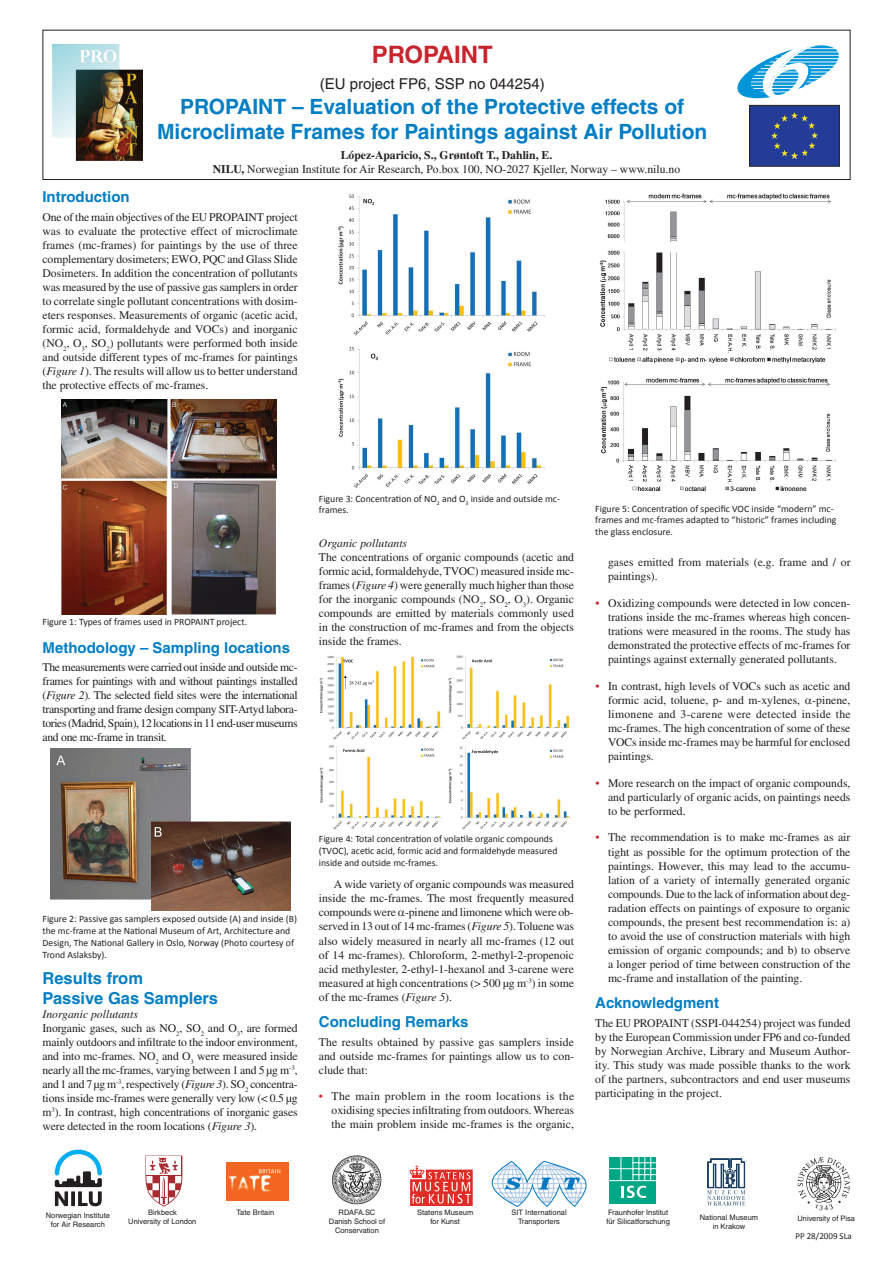
<style>
.page{position:relative;width:893px;height:1263px;background:#fff}
.page>*{position:absolute;margin:0;border:0;box-sizing:border-box;transform-origin:0 0}
.t1{font:700 24px "Helvetica";color:#c8242b}
.t2{font:700 21px/25.2px "Helvetica";color:#007ec5;text-align:center}
.t3{font:700 16.5px/19.8px "Helvetica";color:#007ec5}
.t4{font:700 15px "Helvetica";color:#007ec5}
.t5{font:15px "Helvetica";color:#231f20}
.t6{font:11.7px/14.1px "Times";color:#231f20;text-align:justify}
.t7{font:italic 11.7px "Times";color:#231f20}
.t8{font:9.75px/11.7px "Calibri";color:#231f20}
.t9{font:9px "Calibri";color:#231f20}
.t10{font:7.5px/9px "Helvetica";color:#231f20;text-align:center}
.s1{font-weight:700}
.s2{font-style:italic}
.s3{color:#c8242b}
</style>
<div class="page">
<div style="left:43px;top:30px;width:807px;height:150px;border:1px solid #231f20"></div>
<svg style="left:55px;top:1149px;width:47px;height:57px"></svg>
<svg style="left:798px;top:1157px;width:52px;height:53px"></svg>
<svg style="left:145px;top:1155px;width:37px;height:51px"></svg>
<svg style="left:707px;top:1159px;width:38px;height:46px"></svg>
<svg style="left:492px;top:1161px;width:94px;height:46px"></svg>
<img style="left:332px;top:1155px;width:50px;height:50px">
<div style="left:610px;top:1157px;width:46px;height:47px;background:#00a786"></div>
<hr style="left:608px;top:1180px;width:49px;height:1px;background:#fff">
<hr style="left:608px;top:1168px;width:49px;height:1px;background:#fff">
<svg style="left:620px;top:1157px;width:36px;height:41px"></svg>
<img style="left:226px;top:1162px;width:63px;height:38px">
<svg style="left:409px;top:1165px;width:64px;height:41px"></svg>
<img style="left:53px;top:45px;width:89px;height:115px">
<svg style="left:737px;top:45px;width:102px;height:53px"></svg>
<div style="left:749px;top:105px;width:90px;height:61px;background:#243c97;border:1px solid #231f20"></div>
<svg style="left:771px;top:112px;width:47px;height:47px"></svg>
<img style="left:62px;top:400px;width:214px;height:214px">
<img style="left:50px;top:748px;width:241px;height:162px">
<img style="left:338px;top:194px;width:207px;height:294px">
<img style="left:319px;top:655px;width:252px;height:175px">
<img style="left:599px;top:193px;width:237px;height:298px">
<h1 class="t1" style="left:372px;top:40px;width:123px">PROPAINT</h1>
<p class="t5" style="left:320px;top:75px;width:227px">(EU project FP6, SSP no 044254)</p>
<h2 class="t2" style="left:157px;top:93px;width:552px">PROPAINT – Evaluation of the Protective effects of<br>Microclimate Frames for Paintings against Air Pollution</h2>
<p class="t6" style="left:213px;top:147px;width:469px;text-align:center"><span class="s1">López-Aparicio, S., Grøntoft T., Dahlin, E.<br>NILU,</span> Norwegian Institute for Air Research, Po.box 100, NO-2027 Kjeller, Norway – www.nilu.no</p>
<p class="t4" style="left:42px;top:188px;width:89px">Introduction</p>
<p class="t6" style="left:42px;top:210px;width:257px">One of the main objectives of the EU PROPAINT project was to evaluate the protective effect of microclimate frames (mc-frames) for paintings by the use of three complementary dosimeters; EWO, PQC and Glass Slide Dosimeters. In addition the concentration of pollutants was measured by the use of passive gas samplers in order to correlate single pollutant concentrations with dosim&shy;eters responses. Measurements of organic (acetic acid, formic acid, formaldehyde and VOCs) and inorganic (NO<sub>2</sub>, O<sub>3</sub>, SO<sub>2</sub>) pollutants were performed both inside and outside different types of mc-frames for paintings (<span class="s2">Figure 1</span>). The results will allow us to better understand the protective effects of mc-frames.</p>
<p class="t8" style="left:43px;top:615px;width:206px">Figure 1: Types of frames used in PROPAINT project.</p>
<p class="t4" style="left:43px;top:638px;width:249px">Methodology – Sampling locations</p>
<p class="t6" style="left:43px;top:660px;width:257px">The measurements were carried out inside and outside mc&shy;frames for paintings with and without paintings installed (<span class="s2">Figure 2</span>). The selected field sites were the international transporting and frame design company SIT-Artyd labora&shy;tories (Madrid, Spain), 12 locations in 11 end-user museums and one mc-frame in transit.</p>
<p class="t8" style="left:43px;top:913px;width:256px">Figure 2: Passive gas samplers exposed outside (A) and inside (B) the mc-frame at the National Museum of Art, Architecture and Design, The National Gallery in Oslo, Norway (Photo courtesy of Trond Aslaksby).</p>
<h3 class="t3" style="left:42px;top:968px;width:177px">Results from<br>Passive Gas Samplers</h3>
<p class="t6" style="left:42px;top:1006px;width:257px;text-align:left"><span class="s2">Inorganic pollutants<br></span>Inorganic gases, such as NO<sub>2</sub>, SO<sub>2</sub> and O<sub>3</sub>, are formed mainly outdoors and infiltrate to the indoor environment, and into mc-frames. NO<sub>2</sub> and O<sub>3</sub> were measured inside nearly all the mc-frames, varying between 1 and 5 µg m<sup>-3</sup>, and 1 and 7 µg m<sup>-3</sup>, respectively (<span class="s2">Figure 3</span>). SO<sub>2</sub> concentra&shy;tions inside mc-frames were generally very low (&lt; 0.5 µg m<sup>3</sup>). In contrast, high concentrations of inorganic gases were detected in the room locations (<span class="s2">Figure 3</span>).</p>
<p class="t8" style="left:319px;top:492px;width:243px">Figure 3: Concentration of NO<sub>2</sub> and O<sub>3</sub> inside and outside mc&shy;frames.</p>
<p class="t7" style="left:319px;top:536px;width:90px">Organic pollutants</p>
<p class="t6" style="left:319px;top:550px;width:257px">The concentrations of organic compounds (acetic and formic acid, formaldehyde, TVOC) measured inside mc&shy;frames (<span class="s2">Figure 4</span>) were generally much higher than those for the inorganic compounds (NO<sub>2</sub>, SO<sub>2</sub>, O<sub>3</sub>). Organic compounds are emitted by materials commonly used in the construction of mc-frames and from the objects inside the frames.</p>
<p class="t8" style="left:319px;top:833px;width:240px">Figure 4: Total concentration of volatile organic compounds (TVOC), acetic acid, formic acid and formaldehyde measured inside and outside mc-frames.</p>
<p class="t6" style="left:319px;top:877px;width:257px;text-indent:15px">A wide variety of organic compounds was measured inside the mc-frames. The most frequently measured compounds were -pinene and limonene which were ob&shy;served in 13 out of 14 mc-frames (<span class="s2">Figure 5</span>). Toluene was also widely measured in nearly all mc-frames (12 out of 14 mc-frames). Chloroform, 2-methyl-2-propenoic acid methylester, 2-ethyl-1-hexanol and 3-carene were measured at high concentrations (&gt; 500 µg m<sup>-3</sup>) in some of the mc-frames (<span class="s2">Figure 5</span>).</p>
<p class="t4" style="left:319px;top:1013px;width:151px">Concluding Remarks</p>
<p class="t6" style="left:319px;top:1034px;width:257px">The results obtained by passive gas samplers inside and outside mc-frames for paintings allow us to con&shy;clude that:</p>
<p class="t6" style="left:332px;top:1089px;width:244px;text-indent:-13px"><span class="s3">•</span> The main problem in the room locations is the oxidising species infiltrating from outdoors. Whereas the main problem inside mc-frames is the organic,</p>
<p class="t8" style="left:595px;top:502px;width:243px">Figure 5: Concentration of specific VOC inside “modern” mc&shy;frames and mc-frames adapted to “historic” frames including the glass enclosure.</p>
<p class="t6" style="left:608px;top:555px;width:244px">gases emitted from materials (e.g. frame and / or paintings).</p>
<p class="t6" style="left:608px;top:596px;width:244px;text-indent:-13px"><span class="s3">•</span> Oxidizing compounds were detected in low concen&shy;trations inside the mc-frames whereas high concen&shy;trations were measured in the rooms. The study has demonstrated the protective effects of mc-frames for paintings against externally generated pollutants.</p>
<p class="t6" style="left:608px;top:678px;width:244px;text-indent:-13px"><span class="s3">•</span> In contrast, high levels of VOCs such as acetic and formic acid, toluene, p- and m-xylenes, -pinene, limonene and 3-carene were detected inside the mc-frames. The high concentration of some of these VOCs inside mc-frames may be harmful for enclosed paintings.</p>
<p class="t6" style="left:608px;top:775px;width:244px;text-indent:-13px"><span class="s3">•</span> More research on the impact of organic compounds, and particularly of organic acids, on paintings needs to be performed.</p>
<p class="t6" style="left:608px;top:830px;width:244px;text-indent:-13px"><span class="s3">•</span> The recommendation is to make mc-frames as air tight as possible for the optimum protection of the paintings. However, this may lead to the accumu&shy;lation of a variety of internally generated organic compounds. Due to the lack of information about deg&shy;radation effects on paintings of exposure to organic compounds, the present best recommendation is: a) to avoid the use of construction materials with high emission of organic compounds; and b) to observe a longer period of time between construction of the mc-frame and installation of the painting.</p>
<p class="t4" style="left:595px;top:994px;width:125px">Acknowledgment</p>
<p class="t6" style="left:595px;top:1016px;width:257px">The EU PROPAINT (SSPI-044254) project was funded by the European Commission under FP6 and co-funded by Norwegian Archive, Library and Museum Author&shy;ity. This study was made possible thanks to the work of the partners, subcontractors and end user museums participating in the project.</p>
<p class="t10" style="left:128px;top:1207px;width:70px">Birkbeck<br>University of London</p>
<p class="t10" style="left:700px;top:1212px;width:60px">National Museum</p>
<p class="t10" style="left:797px;top:1214px;width:59px">University of Pisa</p>
<p class="t10" style="left:713px;top:1221px;width:34px">in Krakow</p>
<p class="t10" style="left:329px;top:1208px;width:58px">RDAFA.SC<br>Danish School of<br>Conservation</p>
<p class="t10" style="left:511px;top:1208px;width:57px">SIT International<br>Transporters</p>
<p class="t10" style="left:606px;top:1208px;width:65px;text-align:left">Fraunhofer Institut für Silicatforschung</p>
<p class="t10" style="left:46px;top:1210px;width:66px">Norwegian Institute for Air Research</p>
<p class="t10" style="left:237px;top:1208px;width:39px">Tate Britain</p>
<p class="t10" style="left:417px;top:1208px;width:58px">Statens Museum for Kunst</p>
<p class="t9" style="left:795px;top:1231px;width:58px">PP 28/2009 SLa</p>
</div>
